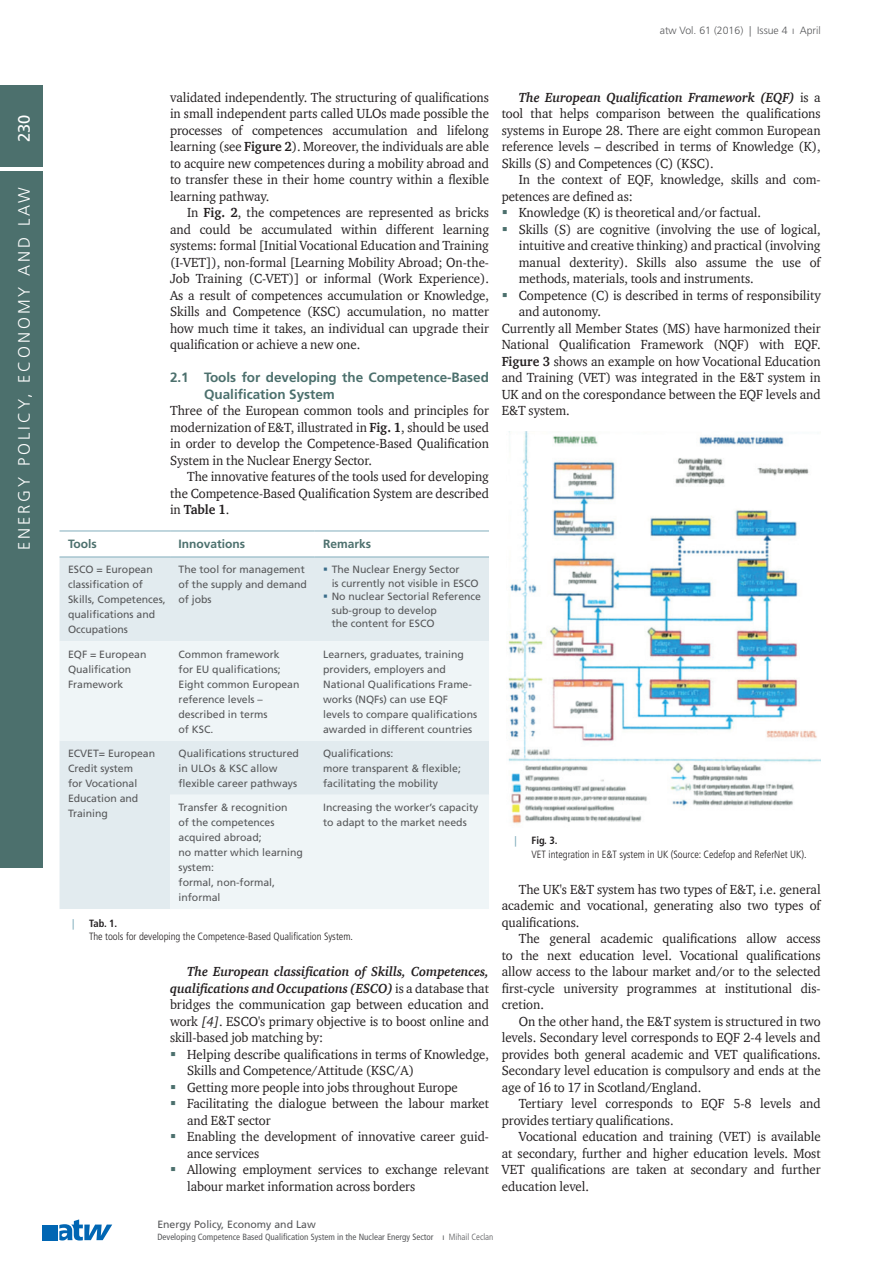
<style>
.page{position:relative;width:893px;height:1263px;background:#fff}
.page>*{position:absolute;margin:0;border:0;box-sizing:border-box;transform-origin:0 0}
.t1{font:300 16.5px "Frutiger LT Std";letter-spacing:.18em;color:#fff}
.t2{font:16.5px "Frutiger LT Std";color:#fff}
.t3{font:13.5px/16.5px "ITC Charter Com";color:#231f20;text-align:justify;scale:.95 1}
.t4{font:700 13.5px/16.5px "Frutiger LT Std";color:#4c706d}
.t5{font:700 12px "Frutiger LT Std";color:#4c706d}
.t6{font:10.5px/15px "Frutiger LT Std";color:#57585a}
.t7{font:300 condensed 10.5px "Frutiger LT Std";color:#231f20}
.t8{font:300 10.5px "Frutiger LT Std";color:#57585a}
.t9{font:700 condensed 10.5px "Frutiger LT Std";color:#231f20}
.t10{font:10.5px "Frutiger LT Std";color:#81adbc}
.t11{font:condensed 9px "Frutiger LT Std";color:#57585a}
.s1{font-weight:700}
.s2{font-weight:700;font-style:italic}
.s3{font-style:italic}
.s4{font-weight:300}
</style>
<div class="page">
<svg style="left:59px;top:1219px;width:53px;height:21px"></svg>
<div style="left:43px;top:1225px;width:15px;height:15px;background:#0166b3"></div>
<div style="left:0;top:171px;width:43px;height:696px;background:#4c706d"></div>
<div style="left:0;top:85px;width:43px;height:82px;background:#4c706d"></div>
<svg style="left:60px;top:556px;width:429px;height:1px"></svg>
<div style="left:60px;top:558px;width:429px;height:83px;background:#e2ebef"></div>
<svg style="left:60px;top:641px;width:429px;height:268px;fill:#eff5f7"></svg>
<hr style="left:60px;top:531px;width:110px;height:1px;background:#81adbc">
<hr style="left:170px;top:531px;width:145px;height:1px;background:#81adbc">
<hr style="left:315px;top:531px;width:174px;height:1px;background:#81adbc">
<hr style="left:60px;top:557px;width:110px;height:1px;background:#81adbc">
<hr style="left:170px;top:557px;width:145px;height:1px;background:#81adbc">
<hr style="left:315px;top:557px;width:174px;height:1px;background:#81adbc">
<img style="left:508px;top:432px;width:313px;height:392px">
<p class="t2" style="left:14px;top:142px;width:29px;rotate:-90deg">230</p>
<p class="t1" style="left:15px;top:550px;width:365px;rotate:-90deg">ENERGY POLICY, ECONOMY AND LAW</p>
<p class="t8" style="left:660px;top:24px;width:162px">atw Vol. 61 (2016) | Issue 4 ı April</p>
<p class="t3" style="left:170px;top:88px;width:337px">validated independently. The structuring of qualifications in small independent parts called ULOs made possible the processes of competences accumulation and lifelong learning (see <span class="s1">Figure 2</span>). Moreover, the individuals are able to acquire new competences during a mobility abroad and to transfer these in their home country within a flexible learning pathway.</p>
<p class="t3" style="left:170px;top:204px;width:337px;text-indent:17px">In <span class="s1">Fig. 2</span>, the competences are represented as bricks and could be accumulated within different learning systems: formal [Initial Vocational Education and Training (I-VET]), non-formal [Learning Mobility Abroad; On-the-Job Training (C-VET)] or informal (Work Experience).<br>As a result of competences accumulation or Knowledge, Skills and Competence (KSC) accumulation, no matter how much time it takes, an individual can upgrade their qualification or achieve a new one.</p>
<p class="t4" style="left:204px;top:369px;width:286px;text-indent:-34px">2.1 Tools for developing the Competence-Based<br>Qualification System</p>
<p class="t3" style="left:170px;top:402px;width:337px">Three of the European common tools and principles for modernization of E&amp;T, illustrated in <span class="s1">Fig. 1</span>, should be used in order to develop the Competence-Based Qualification System in the Nuclear Energy Sector.</p>
<p class="t3" style="left:170px;top:468px;width:337px;text-indent:17px">The innovative features of the tools used for developing the Competence-Based Qualification System are described in <span class="s1">Table 1</span>.</p>
<p class="t5" style="left:68px;top:537px;width:30px">Tools</p>
<p class="t5" style="left:179px;top:537px;width:68px">Innovations</p>
<p class="t5" style="left:323px;top:537px;width:50px">Remarks</p>
<p class="t6" style="left:68px;top:562px;width:99px">ESCO = European classification of<br>Skills, Competences, qualifications and<br>Occupations</p>
<p class="t6" style="left:179px;top:562px;width:130px">The tool for management of the supply and demand of jobs</p>
<p class="t6" style="left:332px;top:563px;width:151px;line-height:13.5px">The Nuclear Energy Sector<br>is currently not visible in ESCO<br>No nuclear Sectorial Reference sub-group to develop<br>the content for ESCO</p>
<p class="t6" style="left:68px;top:646px;width:80px">EQF = European<br>Qualification<br>Framework</p>
<p class="t6" style="left:179px;top:646px;width:122px">Common framework<br>for EU qualifications;<br>Eight common European reference levels – described in terms<br>of KSC.</p>
<p class="t6" style="left:323px;top:647px;width:155px">Learners, graduates, training providers, employers and<br>National Qualifications Frame&shy;works (NQFs) can use EQF levels to compare qualifications awarded in different countries</p>
<p class="t6" style="left:68px;top:746px;width:89px">ECVET= European<br>Credit system<br>for Vocational<br>Education and<br>Training</p>
<p class="t6" style="left:179px;top:746px;width:122px">Qualifications structured in ULOs &amp; KSC allow flexible career pathways</p>
<p class="t6" style="left:323px;top:746px;width:139px">Qualifications:<br>more transparent &amp; flexible; facilitating the mobility</p>
<p class="t6" style="left:179px;top:800px;width:126px">Transfer &amp; recognition<br>of the competences acquired abroad;<br>no matter which learning system:<br>formal, non-formal, informal</p>
<p class="t6" style="left:323px;top:800px;width:157px">Increasing the worker’s capacity to adapt to the market needs</p>
<p class="t10" style="left:72px;top:917px;width:4px">|</p>
<p class="t9" style="left:89px;top:917px;width:29px">Tab. 1.</p>
<p class="t7" style="left:89px;top:931px;width:265px">The tools for developing the Competence-Based Qualification System.</p>
<p class="t3" style="left:170px;top:963px;width:337px;text-indent:17px"><span class="s2">The European classification of Skills, Competences, qualifications and Occupations (ESCO)</span> is a database that bridges the communication gap between education and work <span class="s3">[4]</span>. ESCO's primary objective is to boost online and skill-based job matching by:</p>
<p class="t3" style="left:187px;top:1045px;width:319px;text-align:left">Helping describe qualifications in terms of Knowledge, Skills and Competence/Attitude (KSC/A)<br>Getting more people into jobs throughout Europe Facilitating the dialogue between the labour market and E&amp;T sector<br>Enabling the development of innovative career guid&shy;ance services<br>Allowing employment services to exchange relevant labour market information across borders</p>
<p class="t3" style="left:502px;top:88px;width:337px;text-indent:17px"><span class="s2">The European Qualification Framework (EQF)</span> is a tool that helps comparison between the qualifications systems in Europe 28. There are eight common European reference levels – described in terms of Knowledge (K), Skills (S) and Competences (C) (KSC).</p>
<p class="t3" style="left:519px;top:171px;width:318px">In the context of EQF, knowledge, skills and com-</p>
<p class="t3" style="left:502px;top:187px;width:140px">petences are defined as:</p>
<p class="t3" style="left:519px;top:204px;width:256px">Knowledge (K) is theoretical and/or factual.</p>
<p class="t3" style="left:519px;top:220px;width:319px">Skills (S) are cognitive (involving the use of logical,</p>
<p class="t3" style="left:519px;top:237px;width:319px">intuitive and creative thinking) and practical (involving</p>
<p class="t3" style="left:519px;top:253px;width:319px">manual dexterity). Skills also assume the use of</p>
<p class="t3" style="left:519px;top:270px;width:249px">methods, materials, tools and instruments.</p>
<p class="t3" style="left:519px;top:286px;width:319px">Competence (C) is described in terms of responsibility</p>
<p class="t3" style="left:519px;top:303px;width:88px">and autonomy.</p>
<p class="t3" style="left:502px;top:319px;width:337px">Currently all Member States (MS) have harmonized their</p>
<p class="t3" style="left:502px;top:336px;width:337px">National Qualification Framework (NQF) with EQF.</p>
<p class="t3" style="left:502px;top:352px;width:337px"><span class="s1">Figure 3</span> shows an example on how Vocational Education</p>
<p class="t3" style="left:502px;top:369px;width:337px">and Training (VET) was integrated in the E&amp;T system in</p>
<p class="t3" style="left:502px;top:385px;width:337px">UK and on the corespondance between the EQF levels and</p>
<p class="t3" style="left:502px;top:402px;width:73px">E&amp;T system.</p>
<p class="t10" style="left:514px;top:834px;width:4px">|</p>
<p class="t9" style="left:531px;top:834px;width:27px">Fig. 3.</p>
<p class="t7" style="left:531px;top:848px;width:277px">VET integration in E&amp;T system in UK (Source: Cedefop and ReferNet UK).</p>
<p class="t3" style="left:502px;top:880px;width:337px;text-indent:17px">The UK's E&amp;T system has two types of E&amp;T, i.e. general academic and vocational, generating also two types of qualifications.</p>
<p class="t3" style="left:502px;top:930px;width:337px;text-indent:17px">The general academic qualifications allow access to the next education level. Vocational qualifications allow access to the labour market and/or to the selected first--cycle -university programmes at institutional dis&shy;cretion.</p>
<p class="t3" style="left:502px;top:1012px;width:337px;text-indent:17px">On the other hand, the E&amp;T system is structured in two levels. Secondary level corresponds to EQF 2-4 levels and provides both general academic and VET qualifications.<br>Secondary level education is compulsory and ends at the age of 16 to 17 in Scotland/England.</p>
<p class="t3" style="left:502px;top:1095px;width:337px;text-indent:17px">Tertiary level corresponds to EQF 5-8 levels and -provides tertiary qualifications.</p>
<p class="t3" style="left:502px;top:1128px;width:337px;text-indent:17px">Vocational education and training (VET) is available at secondary, further and higher education levels. Most VET qualifications are taken at secondary and further education level.</p>
<p class="t6" style="left:157px;top:1217px;width:160px">Energy Policy, Economy and Law</p>
<p class="t11" style="left:157px;top:1232px;width:338px">Developing Competence Based Qualification System in the Nuclear Energy Sector ı <span class="s4">Mihail Ceclan</span></p>
</div>
